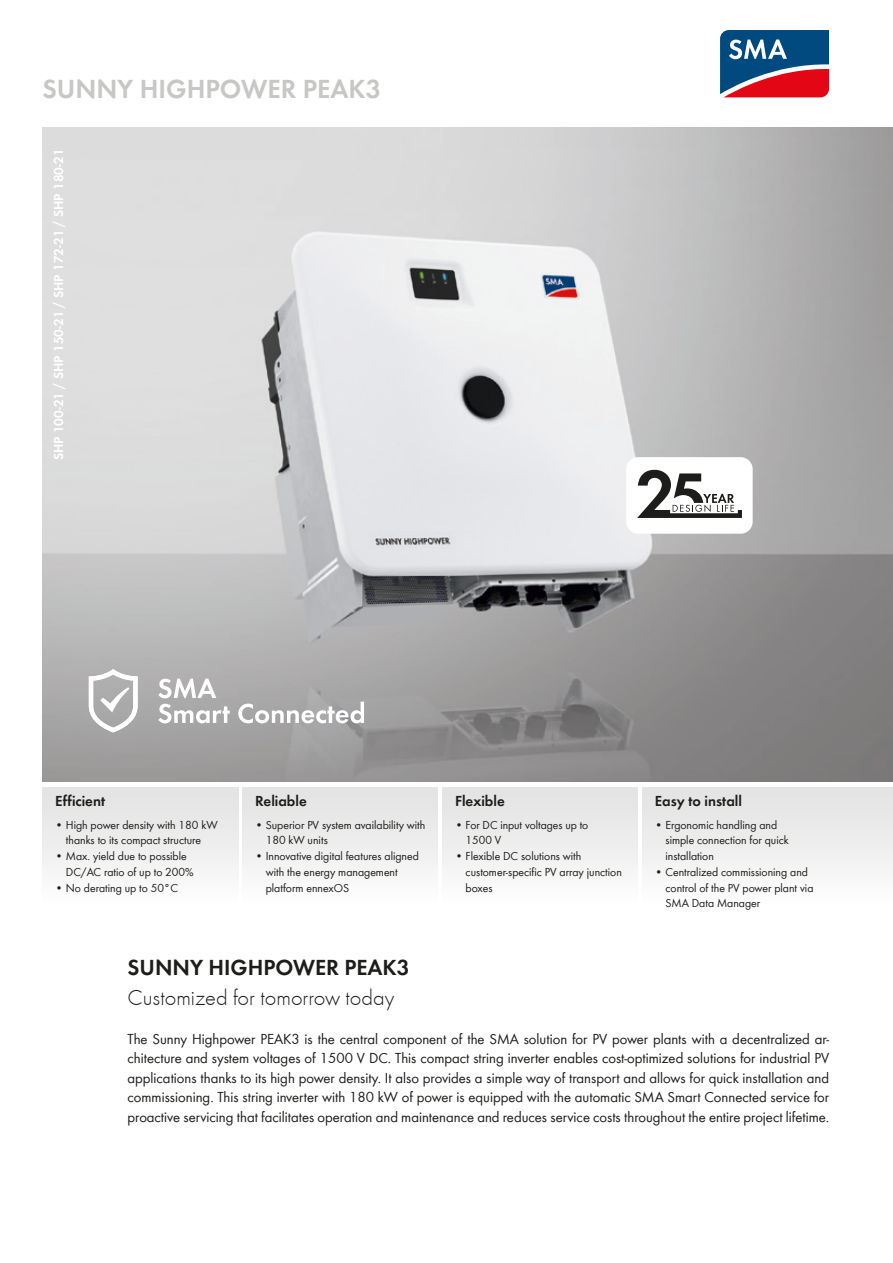
<style>
.page{position:relative;width:893px;height:1263px;background:#fff}
.page>*{position:absolute;margin:0;border:0;box-sizing:border-box;transform-origin:0 0}
.t1{font:600 27px "SMA Futura Global";color:#c7c7c6}
.t2{font:300 22.5px "SMA Futura Global";color:#1d1d1b}
.t3{font:600 22.5px "SMA Futura Global";color:#1d1d1b}
.t4{font:15px/19.5px "SMA Futura Global";color:#1d1d1b;text-align:justify}
.t5{font:600 15px "SMA Futura Global";color:#1d1d1b}
.t6{font:600 13.5px "SMA Futura Global";color:#fff}
.t7{font:12px/15.8px "SMA Futura Global";color:#1d1d1b}
</style>
<div class="page">
<div style="left:43px;top:787px;width:195px;height:119px;background:linear-gradient(to bottom,#e1e1e1,#fdfdfd)"></div>
<div style="left:242px;top:787px;width:196px;height:119px;background:linear-gradient(to bottom,#e1e1e1,#fdfdfd)"></div>
<div style="left:442px;top:787px;width:196px;height:119px;background:linear-gradient(to bottom,#e1e1e1,#fdfdfd)"></div>
<div style="left:642px;top:787px;width:251px;height:119px;background:linear-gradient(to bottom,#e1e1e1,#fdfdfd)"></div>
<svg style="left:720px;top:30px;width:110px;height:68px;background:#655476"></svg>
<img style="left:43px;top:128px;width:850px;height:654px">
<svg style="left:89px;top:669px;width:49px;height:63px"></svg>
<svg style="left:158px;top:679px;width:58px;height:19px"></svg>
<svg style="left:158px;top:704px;width:72px;height:19px"></svg>
<svg style="left:238px;top:702px;width:126px;height:21px"></svg>
<div style="left:626px;top:457px;width:127px;height:77px;background:#fff;border-radius:12px"></div>
<svg style="left:637px;top:470px;width:105px;height:48px"></svg>
<h1 class="t1" style="left:43px;top:73px;width:340px">SUNNY HIGHPOWER PEAK3</h1>
<p class="t6" style="left:51px;top:460px;width:313px;rotate:-90deg">SHP 100-21 / SHP 150-21 / SHP 172-21 / SHP 180-21</p>
<p class="t5" style="left:55px;top:792px;width:51px">Efficient</p>
<p class="t7" style="left:55px;top:816px;width:164px;text-align:center">• High power density with 180 kW thanks to its compact structure</p>
<p class="t7" style="left:66px;top:848px;width:129px;text-indent:-11px">• Max. yield due to possible<br>DC/AC ratio of up to 200%</p>
<p class="t7" style="left:55px;top:879px;width:124px">• No derating up to 50°C</p>
<p class="t5" style="left:255px;top:792px;width:53px">Reliable</p>
<p class="t7" style="left:266px;top:816px;width:161px;text-indent:-11px">• Superior PV system availability with<br>180 kW units</p>
<p class="t7" style="left:266px;top:848px;width:155px;text-indent:-11px">• Innovative digital features aligned with the energy management platform ennexOS</p>
<p class="t5" style="left:455px;top:792px;width:51px">Flexible</p>
<p class="t7" style="left:466px;top:816px;width:124px;text-indent:-11px">• For DC input voltages up to<br>1500 V</p>
<p class="t7" style="left:466px;top:848px;width:158px;text-indent:-11px">• Flexible DC solutions with customer-specific PV array junction boxes</p>
<p class="t5" style="left:655px;top:792px;width:89px">Easy to install</p>
<p class="t7" style="left:665px;top:816px;width:125px;text-indent:-11px">• Ergonomic handling and simple connection for quick installation</p>
<p class="t7" style="left:665px;top:864px;width:150px;text-indent:-11px">• Centralized commissioning and control of the PV power plant via<br>SMA Data Manager</p>
<h2 class="t3" style="left:128px;top:954px;width:284px">SUNNY HIGHPOWER PEAK3</h2>
<h2 class="t2" style="left:128px;top:984px;width:268px">Customized for tomorrow today</h2>
<p class="t4" style="left:128px;top:1029px;width:703px">The Sunny Highpower PEAK3 is the central component of the SMA solution for PV power plants with a decentralized ar&shy;chitecture and system voltages of 1500 V DC. This compact string inverter enables cost-optimized solutions for industrial PV applications thanks to its high power density. It also provides a simple way of transport and allows for quick installation and commissioning. This string inverter with 180 kW of power is equipped with the automatic SMA Smart Connected service for proactive servicing that facilitates operation and maintenance and reduces service costs throughout the entire project lifetime.</p>
</div>
